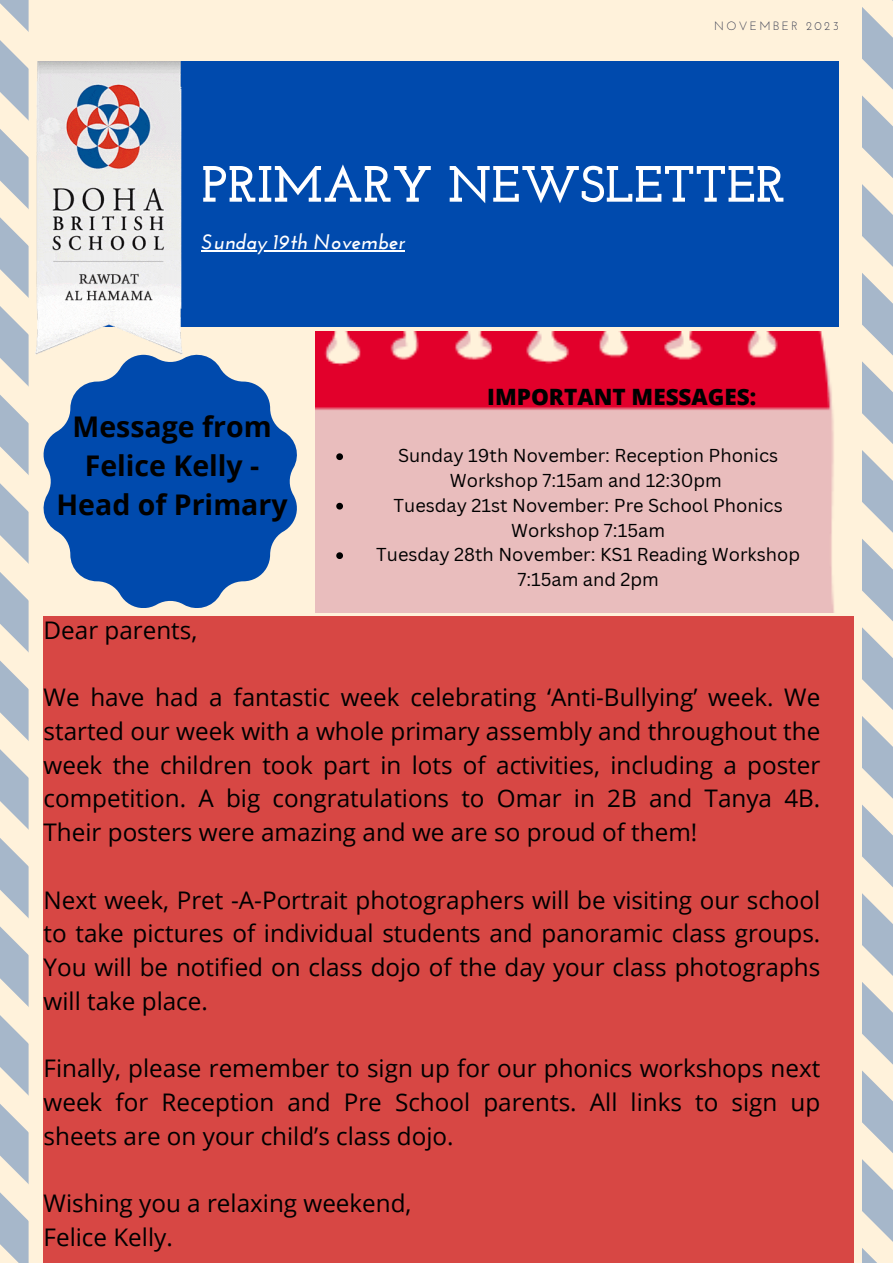
<style>
.page{position:relative;width:893px;height:1264px;background:#fff}
.page>*{position:absolute;margin:0;border:0;box-sizing:border-box;transform-origin:0 0}
.t1{font:700 51px "Josefin Slab";color:#fff}
.t2{font:700 28.5px/39.3px "Open Sans";color:#000;text-align:center}
.t3{font:24.3px/33.8px "Open Sans";color:#000;text-align:justify}
.t4{font:800 22.5px "Open Sans";color:#000}
.t5{font:italic 700 21px "Josefin Sans";color:#fff}
.t6{font:18.15px/24.8px "Canva Sans";color:#000;text-align:center}
.t7{font:12px "Josefin Sans";letter-spacing:.2em;color:#2f344a}
</style>
<div class="page">
<div style="left:0;top:0;width:892px;height:1262px;background:#fff2db"></div>
<div style="left:54px;top:62px;width:784px;height:265px;background:#004aad"></div>
<svg style="left:0;top:0;width:29px;height:1262px"></svg>
<svg style="left:862px;top:7px;width:30px;height:1255px"></svg>
<img style="left:35px;top:62px;width:148px;height:293px">
<img style="left:315px;top:331px;width:520px;height:281px">
<svg style="left:44px;top:355px;width:253px;height:253px;fill:#004aad"></svg>
<div style="left:44px;top:616px;width:809px;height:646px;background:#d74744"></div>
<hr style="left:201px;top:250px;width:204px;height:1px;background:#fff">
<svg style="left:336px;top:453px;width:7px;height:7px"></svg>
<svg style="left:336px;top:503px;width:7px;height:6px"></svg>
<svg style="left:336px;top:552px;width:7px;height:7px"></svg>
<p class="t7" style="left:714px;top:21px;width:126px">NOVEMBER 2023</p>
<p class="t1" style="left:201px;top:163px;width:585px">PRIMARY NEWSLETTER</p>
<p class="t5" style="left:201px;top:233px;width:205px">Sunday 19th November</p>
<p class="t2" style="left:72px;top:406px;width:200px">Message from<br>Felice Kelly -</p>
<p class="t2" style="left:56px;top:484px;width:232px">Head of Primary</p>
<p class="t3" style="left:44px;top:612px;width:155px">Dear parents,</p>
<p class="t4" style="left:487px;top:380px;width:270px">IMPORTANT MESSAGES:</p>
<p class="t6" style="left:398px;top:443px;width:382px">Sunday 19th November: Reception Phonics<br>Workshop 7:15am and 12:30pm</p>
<p class="t6" style="left:393px;top:492px;width:390px">Tuesday 21st November: Pre School Phonics<br>Workshop 7:15am</p>
<p class="t6" style="left:376px;top:542px;width:425px">Tuesday 28th November: KS1 Reading Workshop<br>7:15am and 2pm</p>
<p class="t3" style="left:44px;top:679px;width:778px">We have had a fantastic week celebrating ‘Anti-Bullying’ week. We started our week with a whole primary assembly and throughout the week the children took part in lots of activities, including a poster competition. A big congratulations to Omar in 2B and Tanya 4B.<br>Their posters were amazing and we are so proud of them!</p>
<p class="t3" style="left:44px;top:882px;width:778px">Next week, Pret -A-Portrait photographers will be visiting our school to take pictures of individual students and panoramic class groups.<br>You will be notified on class dojo of the day your class photographs will take place.</p>
<p class="t3" style="left:44px;top:1050px;width:778px">Finally, please remember to sign up for our phonics workshops next week for Reception and Pre School parents. All links to sign up sheets are on your child’s class dojo.</p>
<p class="t3" style="left:44px;top:1185px;width:369px">Wishing you a relaxing weekend,</p>
<p class="t3" style="left:44px;top:1219px;width:131px">Felice Kelly.</p>
</div>
